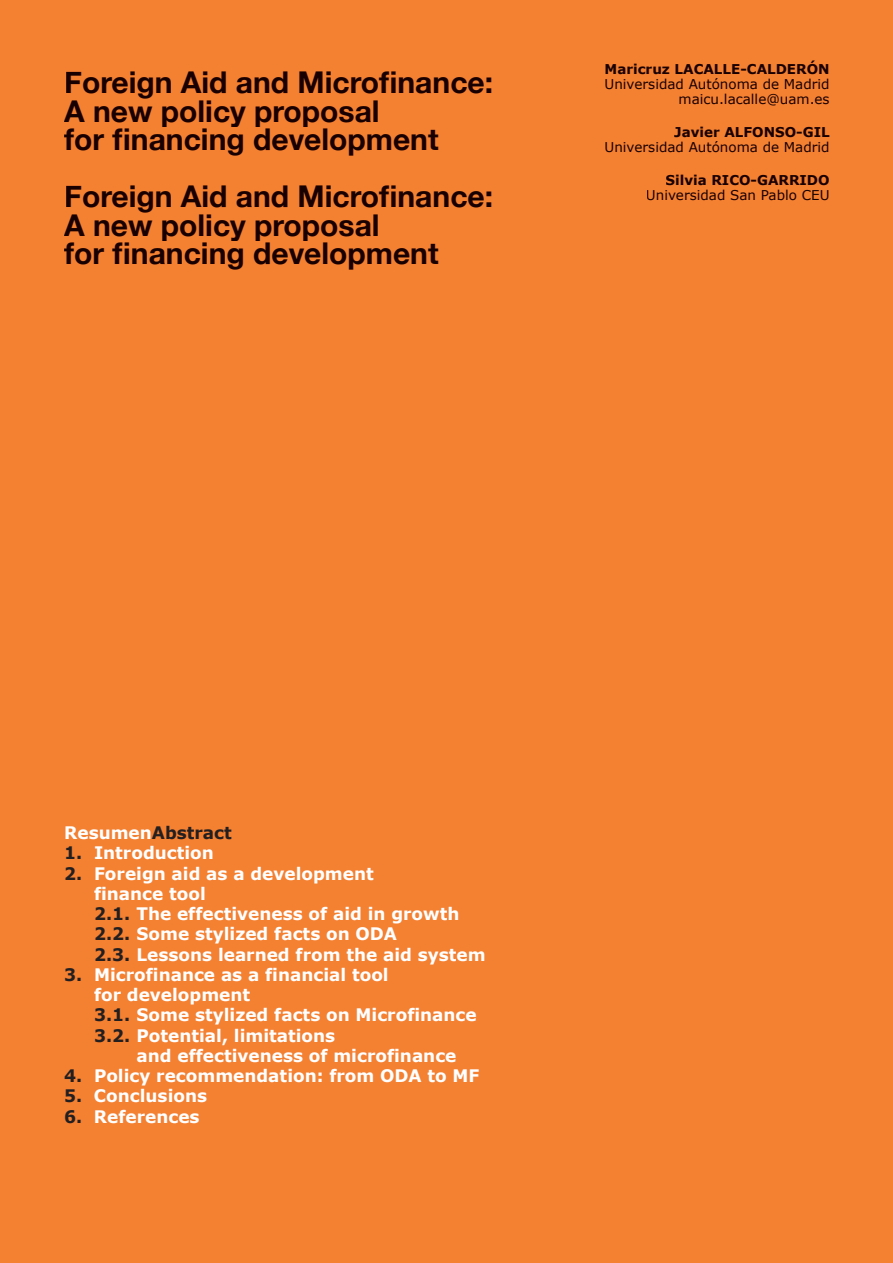
<style>
.page{position:relative;width:893px;height:1263px;background:#f48032}
.page>*{position:absolute;margin:0;border:0;box-sizing:border-box;transform-origin:0 0}
.t1{font:700 30px/28.5px "Helvetica Neue";color:#190000}
.t2{font:700 17.25px/20.2px "Verdana";color:#fff}
.t3{font:700 17.25px "Verdana";color:#231f20}
.t4{font:13.5px/15px "Verdana";color:#190000;text-align:right}
.t5{font:700 13.5px "Verdana";color:#190000}
.s1{color:#fff}
.s2{color:#231f20}
</style>
<div class="page">
<h1 class="t1" style="left:64px;top:69px;width:430px">Foreign Aid and Microfinance:<br>A new policy proposal<br>for financing development</h1>
<h1 class="t1" style="left:64px;top:183px;width:430px">Foreign Aid and Microfinance:<br>A new policy proposal<br>for financing development</h1>
<p class="t5" style="left:605px;top:60px;width:227px">Maricruz LACALLE-CALDERÓN</p>
<p class="t4" style="left:604px;top:77px;width:227px">Universidad Autónoma de Madrid maicu.lacalle@uam.es</p>
<p class="t5" style="left:674px;top:123px;width:157px">Javier ALFONSO-GIL</p>
<p class="t4" style="left:604px;top:140px;width:227px">Universidad Autónoma de Madrid</p>
<p class="t5" style="left:665px;top:171px;width:166px">Silvia RICO-GARRIDO</p>
<p class="t4" style="left:646px;top:188px;width:185px">Universidad San Pablo CEU</p>
<p class="t3" style="left:64px;top:821px;width:169px"><span class="s1">Resumen</span>Abstract</p>
<p class="t2" style="left:64px;top:843px;width:151px"><span class="s2">1.</span> Introduction</p>
<p class="t2" style="left:94px;top:863px;width:393px;text-indent:-30px"><span class="s2">2.</span> Foreign aid as a development<br>finance tool<br><span class="s2">2.1.</span> The effectiveness of aid in growth<br><span class="s2">2.2.</span> Some stylized facts on ODA<br><span class="s2">2.3.</span> Lessons learned from the aid system</p>
<p class="t2" style="left:94px;top:964px;width:384px;text-indent:-30px"><span class="s2">3.</span> Microfinance as a financial tool<br>for development<br><span class="s2">3.1.</span> Some stylized facts on Microfinance<br><span class="s2">3.2.</span> Potential, limitations</p>
<p class="t2" style="left:137px;top:1045px;width:321px">and effectiveness of microfinance</p>
<p class="t2" style="left:64px;top:1065px;width:417px"><span class="s2">4.</span> Policy recommendation: from ODA to MF</p>
<p class="t2" style="left:64px;top:1086px;width:144px"><span class="s2">5.</span> Conclusions</p>
<p class="t2" style="left:64px;top:1106px;width:137px"><span class="s2">6.</span> References</p>
</div>
